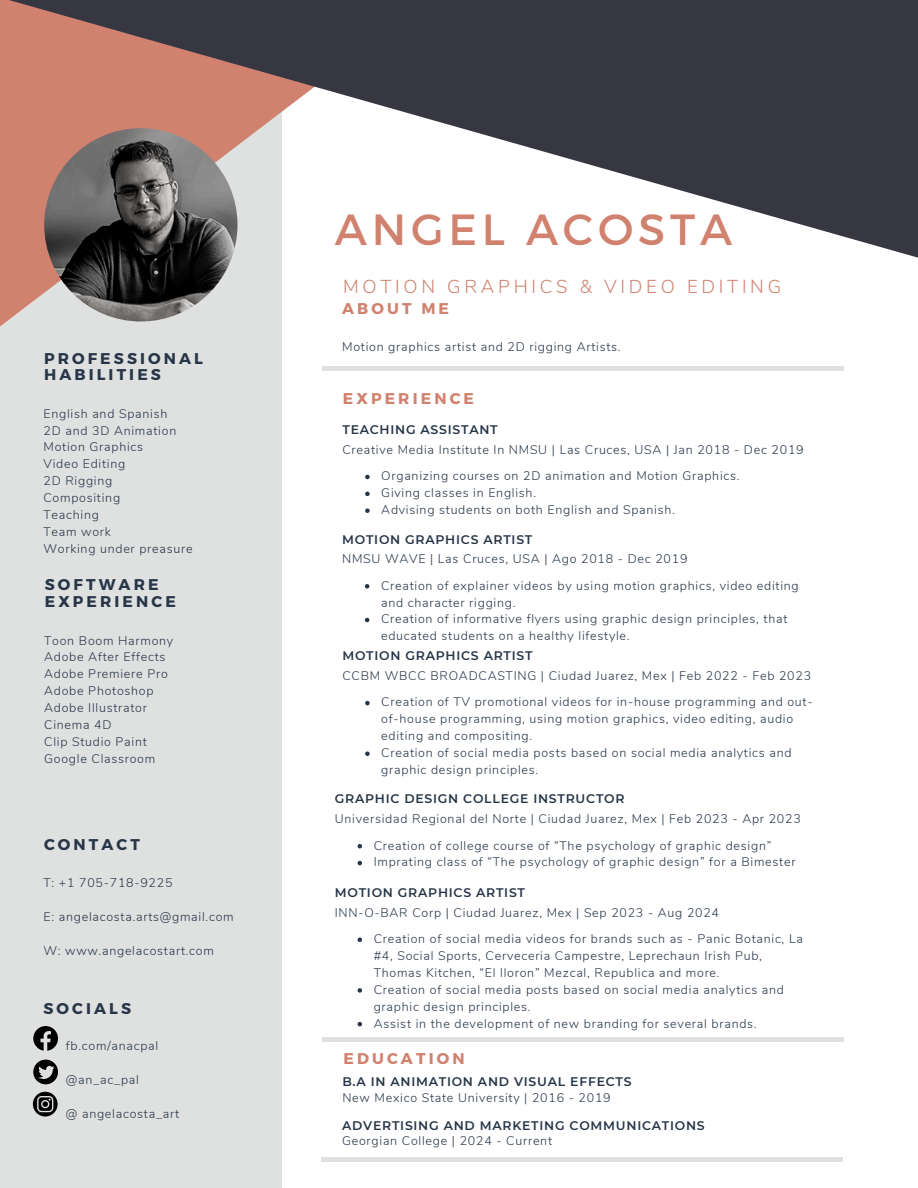
<style>
.page{position:relative;width:918px;height:1188px;background:#fff}
.page>*{position:absolute;margin:0;border:0;box-sizing:border-box;transform-origin:0 0}
.t1{font:43.65px "Montserrat";letter-spacing:.11em;color:#d0826f}
.t2{font:300 18.75px "Nunito";letter-spacing:.2em;color:#d0826f}
.t3{font:700 15.6px/16.8px "Montserrat";letter-spacing:.2em;color:#263547}
.t4{font:700 15.6px "Montserrat";letter-spacing:.2em;color:#d0826f}
.t5{font:300 12.45px/16.8px "Nunito";letter-spacing:.06em;color:#263547}
.t6{font:600 12.45px "Montserrat";letter-spacing:.06em;color:#263547}
</style>
<div class="page">
<div style="left:0;top:0;width:282px;height:1188px;background:#dfe0e0"></div>
<hr style="left:323px;top:366px;width:521px;height:4px;background:#dfe0e0">
<svg style="left:0;top:292px;width:392px;height:79px"></svg>
<img style="left:44px;top:128px;width:194px;height:193px;border-radius:50%">
<svg style="left:0;top:0;width:918px;height:292px"></svg>
<hr style="left:323px;top:1038px;width:521px;height:4px;background:#dfe0e0">
<hr style="left:322px;top:1157px;width:521px;height:4px;background:#dfe0e0">
<svg style="left:33px;top:1092px;width:25px;height:24px"></svg>
<svg style="left:33px;top:1026px;width:25px;height:25px"></svg>
<svg style="left:33px;top:1060px;width:25px;height:24px"></svg>
<svg style="left:365px;top:475px;width:5px;height:4px"></svg>
<svg style="left:365px;top:492px;width:5px;height:4px"></svg>
<svg style="left:365px;top:508px;width:5px;height:5px"></svg>
<svg style="left:365px;top:584px;width:4px;height:5px"></svg>
<svg style="left:365px;top:618px;width:4px;height:4px"></svg>
<svg style="left:365px;top:701px;width:5px;height:4px"></svg>
<svg style="left:365px;top:751px;width:5px;height:5px"></svg>
<svg style="left:358px;top:844px;width:4px;height:4px"></svg>
<svg style="left:358px;top:861px;width:4px;height:4px"></svg>
<svg style="left:358px;top:938px;width:4px;height:4px"></svg>
<svg style="left:358px;top:988px;width:4px;height:5px"></svg>
<svg style="left:358px;top:1022px;width:4px;height:4px"></svg>
<p class="t3" style="left:44px;top:349px;width:160px">PROFESSIONAL<br>HABILITIES</p>
<h5 class="t5" style="left:43px;top:405px;width:125px">English and Spanish</h5>
<p class="t5" style="left:43px;top:422px;width:134px">2D and 3D Animation</p>
<p class="t5" style="left:43px;top:439px;width:101px">Motion Graphics</p>
<h3 class="t5" style="left:43px;top:456px;width:83px">Video Editing</h3>
<p class="t5" style="left:43px;top:473px;width:70px">2D Rigging</p>
<p class="t5" style="left:43px;top:490px;width:78px">Compositing</p>
<p class="t5" style="left:43px;top:506px;width:57px">Teaching</p>
<p class="t5" style="left:43px;top:523px;width:69px">Team work</p>
<p class="t5" style="left:43px;top:540px;width:151px">Working under preasure</p>
<p class="t3" style="left:45px;top:576px;width:133px">SOFTWARE<br>EXPERIENCE</p>
<h1 class="t5" style="left:44px;top:632px;width:131px">Toon Boom Harmony</h1>
<h2 class="t5" style="left:44px;top:649px;width:123px">Adobe After Effects</h2>
<h3 class="t5" style="left:44px;top:666px;width:125px">Adobe Premiere Pro</h3>
<p class="t5" style="left:44px;top:683px;width:111px">Adobe Photoshop</p>
<h3 class="t5" style="left:44px;top:700px;width:104px">Adobe Illustrator</h3>
<h4 class="t5" style="left:44px;top:716px;width:69px">Cinema 4D</h4>
<p class="t5" style="left:44px;top:733px;width:104px">Clip Studio Paint</p>
<p class="t5" style="left:44px;top:750px;width:113px">Google Classroom</p>
<p class="t3" style="left:44px;top:835px;width:97px">CONTACT</p>
<p class="t5" style="left:43px;top:875px;width:130px">T: +1 705-718-9225</p>
<p class="t5" style="left:43px;top:909px;width:192px">E: angelacosta.arts@gmail.com</p>
<p class="t5" style="left:43px;top:942px;width:172px">W: www.angelacostart.com</p>
<h3 class="t3" style="left:43px;top:999px;width:89px">SOCIALS</h3>
<p class="t5" style="left:66px;top:1038px;width:94px">fb.com/anacpal</p>
<p class="t5" style="left:66px;top:1071px;width:74px">@an_ac_pal</p>
<p class="t5" style="left:66px;top:1105px;width:115px">@ angelacosta_art</p>
<p class="t1" style="left:335px;top:201px;width:399px">ANGEL ACOSTA</p>
<h4 class="t2" style="left:343px;top:274px;width:440px">MOTION GRAPHICS &amp; VIDEO EDITING</h4>
<h3 class="t4" style="left:342px;top:298px;width:108px">ABOUT ME</h3>
<p class="t5" style="left:342px;top:339px;width:280px">Motion graphics artist and 2D rigging Artists.</p>
<p class="t4" style="left:343px;top:388px;width:133px">EXPERIENCE</p>
<p class="t6" style="left:342px;top:422px;width:157px">TEACHING ASSISTANT</p>
<p class="t5" style="left:342px;top:442px;width:463px">Creative Media Institute In NMSU | Las Cruces, USA | Jan 2018 - Dec 2019</p>
<p class="t5" style="left:381px;top:468px;width:360px">Organizing courses on 2D animation and Motion Graphics.</p>
<p class="t5" style="left:381px;top:485px;width:156px">Giving classes in English.</p>
<h3 class="t5" style="left:381px;top:502px;width:295px">Advising students on both English and Spanish.</h3>
<p class="t6" style="left:342px;top:531px;width:192px">MOTION GRAPHICS ARTIST</p>
<p class="t5" style="left:342px;top:551px;width:347px">NMSU WAVE | Las Cruces, USA | Ago 2018 - Dec 2019</p>
<p class="t5" style="left:381px;top:577px;width:419px">Creation of explainer videos by using motion graphics, video editing and character rigging.</p>
<p class="t5" style="left:381px;top:611px;width:408px">Creation of informative flyers using graphic design principles, that educated students on a healthy lifestyle.</p>
<p class="t6" style="left:342px;top:648px;width:192px">MOTION GRAPHICS ARTIST</p>
<p class="t5" style="left:342px;top:668px;width:470px">CCBM WBCC BROADCASTING | Ciudad Juarez, Mex | Feb 2022 - Feb 2023</p>
<p class="t5" style="left:381px;top:694px;width:433px">Creation of TV promotional videos for in-house programming and out&shy;of-house programming, using motion graphics, video editing, audio editing and compositing.</p>
<h4 class="t5" style="left:381px;top:745px;width:412px">Creation of social media posts based on social media analytics and graphic design principles.</h4>
<p class="t6" style="left:335px;top:791px;width:291px">GRAPHIC DESIGN COLLEGE INSTRUCTOR</p>
<p class="t5" style="left:335px;top:811px;width:467px">Universidad Regional del Norte | Ciudad Juarez, Mex | Feb 2023 - Apr 2023</p>
<p class="t5" style="left:374px;top:837px;width:399px">Creation of college course of “The psychology of graphic design”</p>
<h4 class="t5" style="left:374px;top:854px;width:423px">Imprating class of “The psychology of graphic design” for a Bimester</h4>
<p class="t6" style="left:335px;top:885px;width:192px">MOTION GRAPHICS ARTIST</p>
<p class="t5" style="left:335px;top:904px;width:386px">INN-O-BAR Corp | Ciudad Juarez, Mex | Sep 2023 - Aug 2024</p>
<p class="t5" style="left:374px;top:931px;width:431px">Creation of social media videos for brands such as - Panic Botanic, La #4, Social Sports, Cerveceria Campestre, Leprechaun Irish Pub,<br>Thomas Kitchen, “El lloron” Mezcal, Republica and more.</p>
<h4 class="t5" style="left:374px;top:981px;width:412px">Creation of social media posts based on social media analytics and graphic design principles.</h4>
<p class="t5" style="left:374px;top:1015px;width:384px">Assist in the development of new branding for several brands.</p>
<p class="t4" style="left:344px;top:1049px;width:123px">EDUCATION</p>
<p class="t6" style="left:342px;top:1074px;width:291px">B.A IN ANIMATION AND VISUAL EFFECTS</p>
<p class="t5" style="left:342px;top:1089px;width:270px">New Mexico State University | 2016 - 2019</p>
<p class="t6" style="left:342px;top:1117px;width:364px">ADVERTISING AND MARKETING COMMUNICATIONS</p>
<p class="t5" style="left:342px;top:1132px;width:211px">Georgian College | 2024 - Current</p>
</div>
